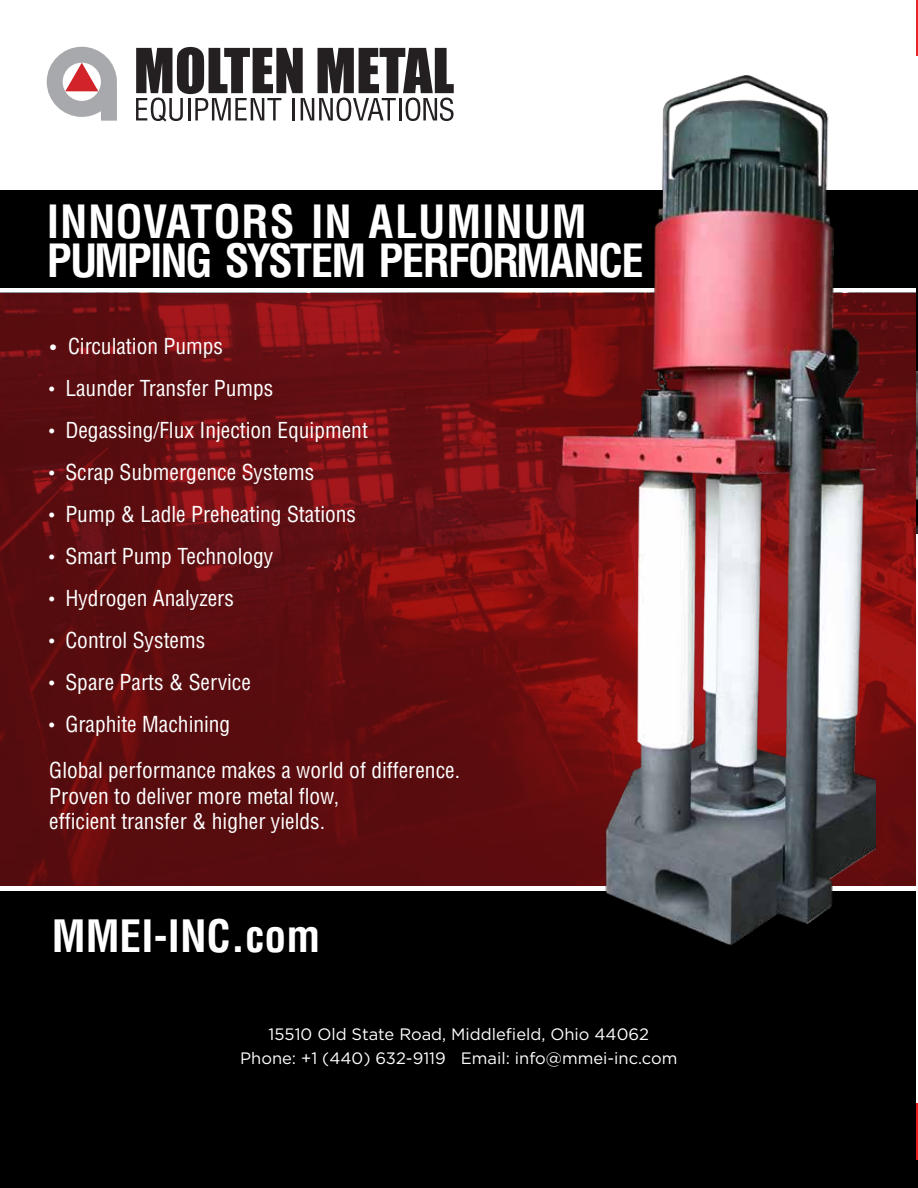
<style>
.page{position:relative;width:918px;height:1188px;background:#fff}
.page>*{position:absolute;margin:0;border:0;box-sizing:border-box;transform-origin:0 0}
.t1{font:700 condensed 44.7px/39.3px "Helvetica";letter-spacing:-.03em;color:#fff}
.t2{font:700 condensed 43.5px "Helvetica";color:#fff}
.t3{font:condensed 21.45px/45.5px "Helvetica";color:#fff}
.t4{font:16.5px/24px "Gotham";color:#fff;text-align:center}
.s1{font-family:"Helvetica Neue LT Std";font-weight:300;font-stretch:normal;font-size:16.05px}
.s2{font-size:16.05px}
</style>
<div class="page">
<img style="left:0;top:293px;width:916px;height:593px">
<div style="left:0;top:891px;width:916px;height:297px;background:#000"></div>
<svg style="left:47px;top:47px;width:70px;height:74px"></svg>
<svg style="left:136px;top:47px;width:318px;height:75px"></svg>
<div style="left:0;top:190px;width:918px;height:98px;background:#000"></div>
<img style="left:516px;top:75px;width:359px;height:870px">
<hr style="left:916px;top:0;width:2px;height:56px;background:#ec222a">
<hr style="left:916px;top:1103px;width:2px;height:69px;background:#ed1d24">
<img style="left:916px;top:371px;width:2px;height:163px">
<hr style="left:916px;top:1161px;width:2px;height:27px;background:#000">
<hr style="left:916px;top:190px;width:2px;height:181px;background:#000">
<h1 class="t1" style="left:47px;top:201px;width:599px">INNOVATORS IN ALUMINUM<br>PUMPING SYSTEM PERFORMANCE</h1>
<p class="t3" style="left:49px;top:324px;width:175px"><span class="s1">•</span> Circulation Pumps</p>
<p class="t3" style="left:49px;top:366px;width:226px"><span class="s2">•</span> Launder Transfer Pumps</p>
<p class="t3" style="left:49px;top:408px;width:320px"><span class="s2">•</span> Degassing/Flux Injection Equipment</p>
<p class="t3" style="left:49px;top:450px;width:267px"><span class="s2">•</span> Scrap Submergence Systems</p>
<p class="t3" style="left:49px;top:492px;width:308px"><span class="s2">•</span> Pump &amp; Ladle Preheating Stations</p>
<p class="t3" style="left:49px;top:534px;width:226px"><span class="s2">•</span> Smart Pump Technology</p>
<p class="t3" style="left:49px;top:576px;width:186px"><span class="s2">•</span> Hydrogen Analyzers</p>
<p class="t3" style="left:49px;top:618px;width:158px"><span class="s2">•</span> Control Systems</p>
<p class="t3" style="left:49px;top:660px;width:203px"><span class="s2">•</span> Spare Parts &amp; Service</p>
<p class="t3" style="left:49px;top:702px;width:412px"><span class="s2">•</span> Graphite Machining<br>Global performance makes a world of difference.</p>
<p class="t3" style="left:49px;top:783px;width:291px;line-height:25.8px">Proven to deliver more metal flow, efficient transfer &amp; higher yields.</p>
<h2 class="t2" style="left:52px;top:909px;width:270px">MMEI-INC.com</h2>
<p class="t4" style="left:240px;top:1022px;width:439px">15510 Old State Road, Middlefield, Ohio 44062<br>Phone: +1 (440) 632-9119 Email: info@mmei-inc.com</p>
</div>
